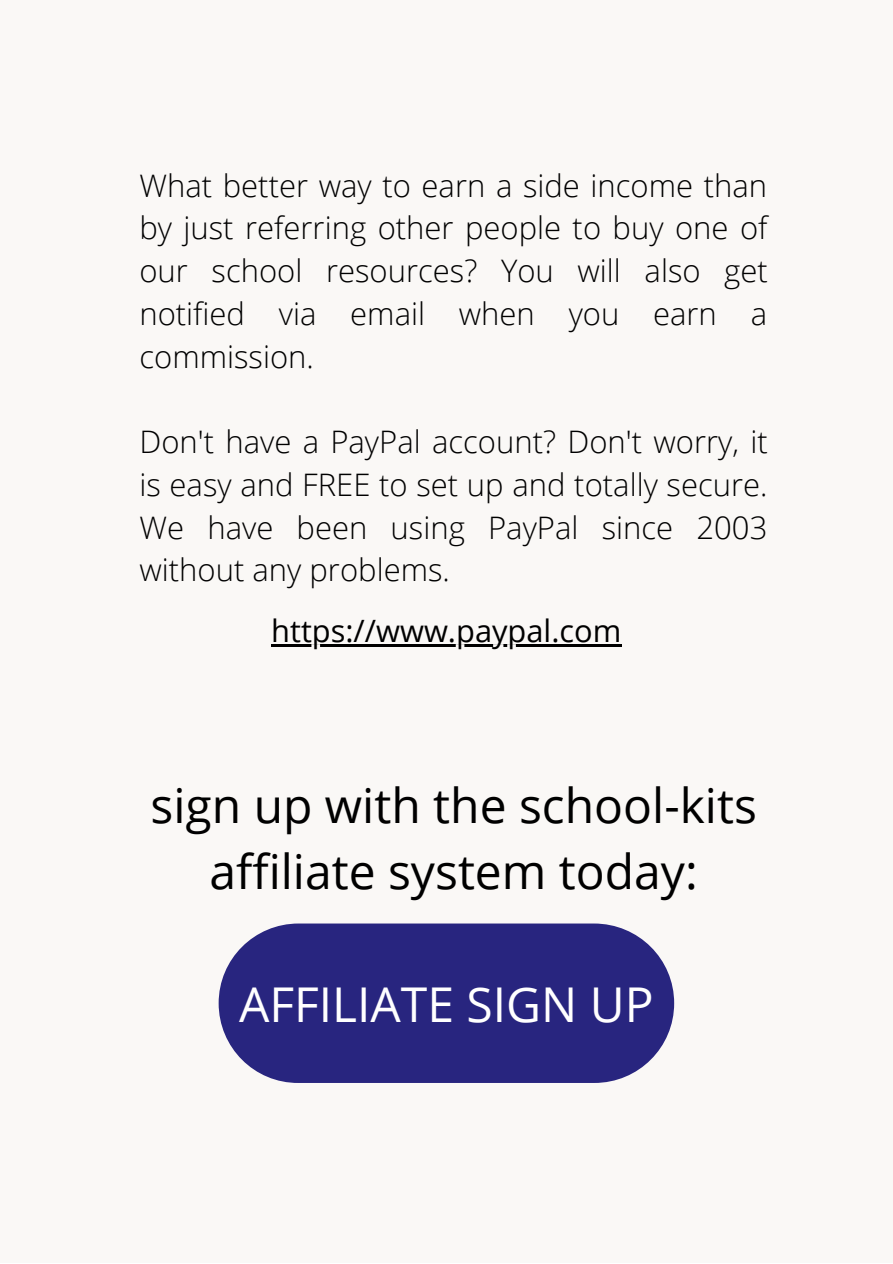
<style>
.page{position:relative;width:893px;height:1264px;background:#fff}
.page>*{position:absolute;margin:0;border:0;box-sizing:border-box;transform-origin:0 0}
.t1{font:48px/66.3px "Open Sans";color:#000;text-align:center}
.t2{font:48px "Open Sans";color:#fff}
.t3{font:300 31.05px/42.8px "Open Sans";color:#000;text-align:justify}
.t4{font:30.75px "Open Sans";color:#000}
</style>
<div class="page">
<div style="left:0;top:0;width:892px;height:1262px;background:#faf8f6"></div>
<hr style="left:271px;top:644px;width:350px;height:3px;background:#000">
<div style="left:219px;top:923px;width:455px;height:160px;background:#28257f;border-radius:80px"></div>
<p class="t3" style="left:139px;top:163px;width:630px">What better way to earn a side income than by just referring other people to buy one of our school resources? You will also get notified via email when you earn a commission.</p>
<p class="t3" style="left:139px;top:419px;width:629px">Don't have a PayPal account? Don't worry, it is easy and FREE to set up and totally secure.<br>We have been using PayPal since 2003 without any problems.</p>
<p class="t4" style="left:271px;top:609px;width:352px">https://www.paypal.com</p>
<h1 class="t1" style="left:150px;top:771px;width:608px">sign up with the school-kits affiliate system today:</h1>
<h1 class="t2" style="left:239px;top:970px;width:416px">AFFILIATE SIGN UP</h1>
</div>
